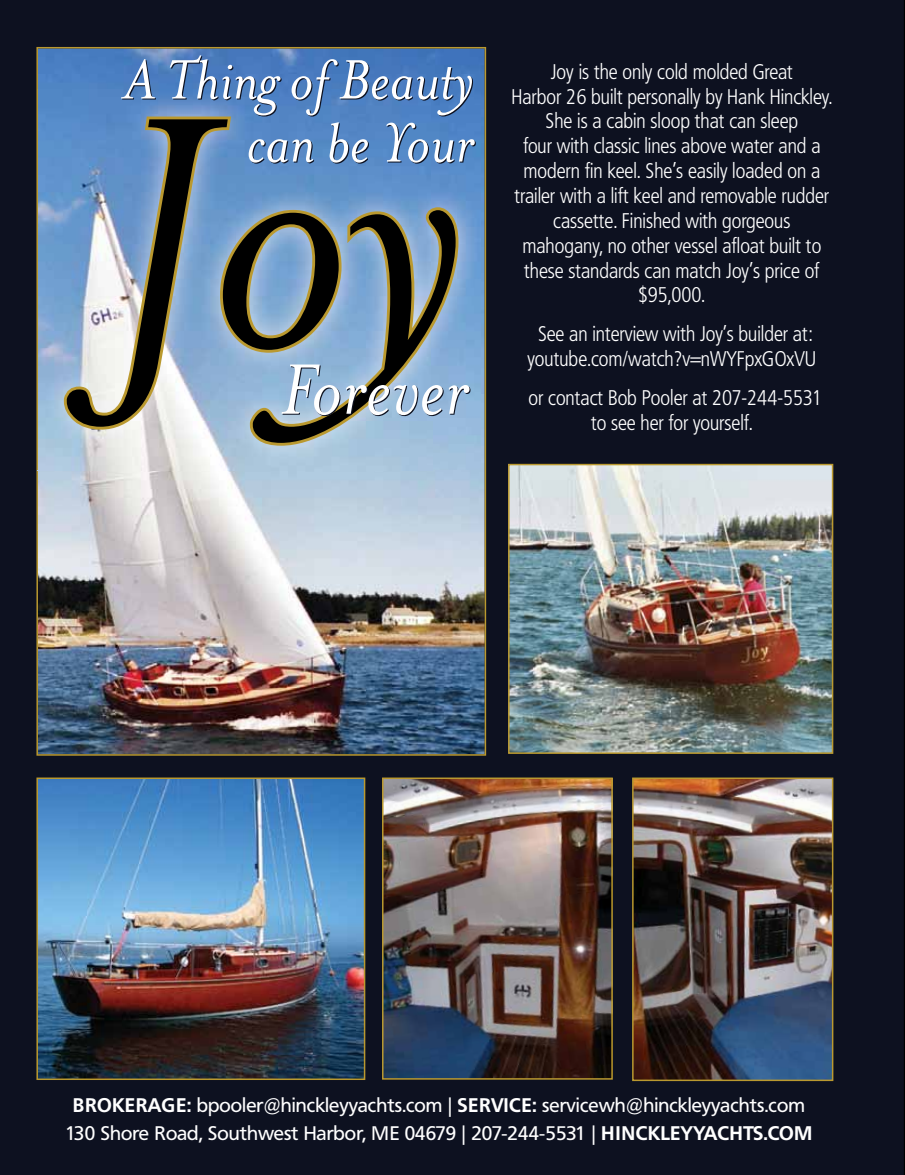
<style>
.page{position:relative;width:905px;height:1175px;background:#fff}
.page>*{position:absolute;margin:0;border:0;box-sizing:border-box;transform-origin:0 0}
.t1{font:italic 373.35px "Mrs Eaves";color:#000}
.t2{font:italic 81.9px "Mrs Eaves";color:#0d1120}
.t3{font:italic 63.75px/63px "Mrs Eaves";color:#fff;text-align:right}
.t4{font:300 21px/24.9px "Frutiger Condensed BQ";color:#fff;text-align:center}
.t5{font:19.5px/28.5px "Frutiger BQ";color:#fff;text-align:center}
.s1{font-weight:700}
</style>
<div class="page">
<div style="left:0;top:0;width:904px;height:1174px;background:#0d1120"></div>
<img style="left:511px;top:467px;width:319px;height:284px">
<div style="left:508px;top:464px;width:325px;height:290px;border:2px solid #ba992f"></div>
<img style="left:39px;top:780px;width:323px;height:297px">
<div style="left:36px;top:777px;width:329px;height:303px;border:2px solid #ba992f"></div>
<img style="left:36px;top:47px;width:450px;height:708px">
<img style="left:385px;top:780px;width:224px;height:296px">
<div style="left:382px;top:777px;width:230px;height:302px;border:2px solid #ba992f"></div>
<img style="left:635px;top:780px;width:195px;height:298px">
<div style="left:632px;top:777px;width:201px;height:304px;border:2px solid #ba992f"></div>
<img style="left:37px;top:90px;width:443px;height:380px">
<svg style="left:61px;top:114px;width:173px;height:318px;background:#a1b6c8"></svg>
<svg style="left:217px;top:207px;width:30px;height:149px;background:#a0b2bb"></svg>
<svg style="left:247px;top:203px;width:215px;height:245px;background:#9eb3be"></svg>
<h3 class="t3" style="left:124px;top:49px;width:351px">A Thing of Beauty can be Your</h3>
<h1 class="t1" style="left:107px;top:30px;width:361px">Joy</h1>
<h2 class="t2" style="left:282px;top:346px;width:189px">Forever</h2>
<p class="t4" style="left:511px;top:59px;width:322px">Joy is the only cold molded Great<br>Harbor 26 built personally by Hank Hinckley.<br>She is a cabin sloop that can sleep<br>four with classic lines above water and a modern fin keel. She’s easily loaded on a trailer with a lift keel and removable rudder cassette. Finished with gorgeous mahogany, no other vessel afloat built to these standards can match Joy’s price of $95,000.</p>
<p class="t4" style="left:527px;top:322px;width:290px">See an interview with Joy’s builder at: youtube.com/watch?v=nWYFpxGOxVU</p>
<p class="t4" style="left:528px;top:385px;width:295px">or contact Bob Pooler at 207-244-5531 to see her for yourself.</p>
<p class="t5" style="left:65px;top:1091px;width:748px"><span class="s1">BROKERAGE:</span> bpooler@hinckleyyachts.com | <span class="s1">SERVICE:</span> servicewh@hinckleyyachts.com<br>130 Shore Road, Southwest Harbor, ME 04679 | 207-244-5531 | <span class="s1">HINCKLEYYACHTS.COM</span></p>
</div>
